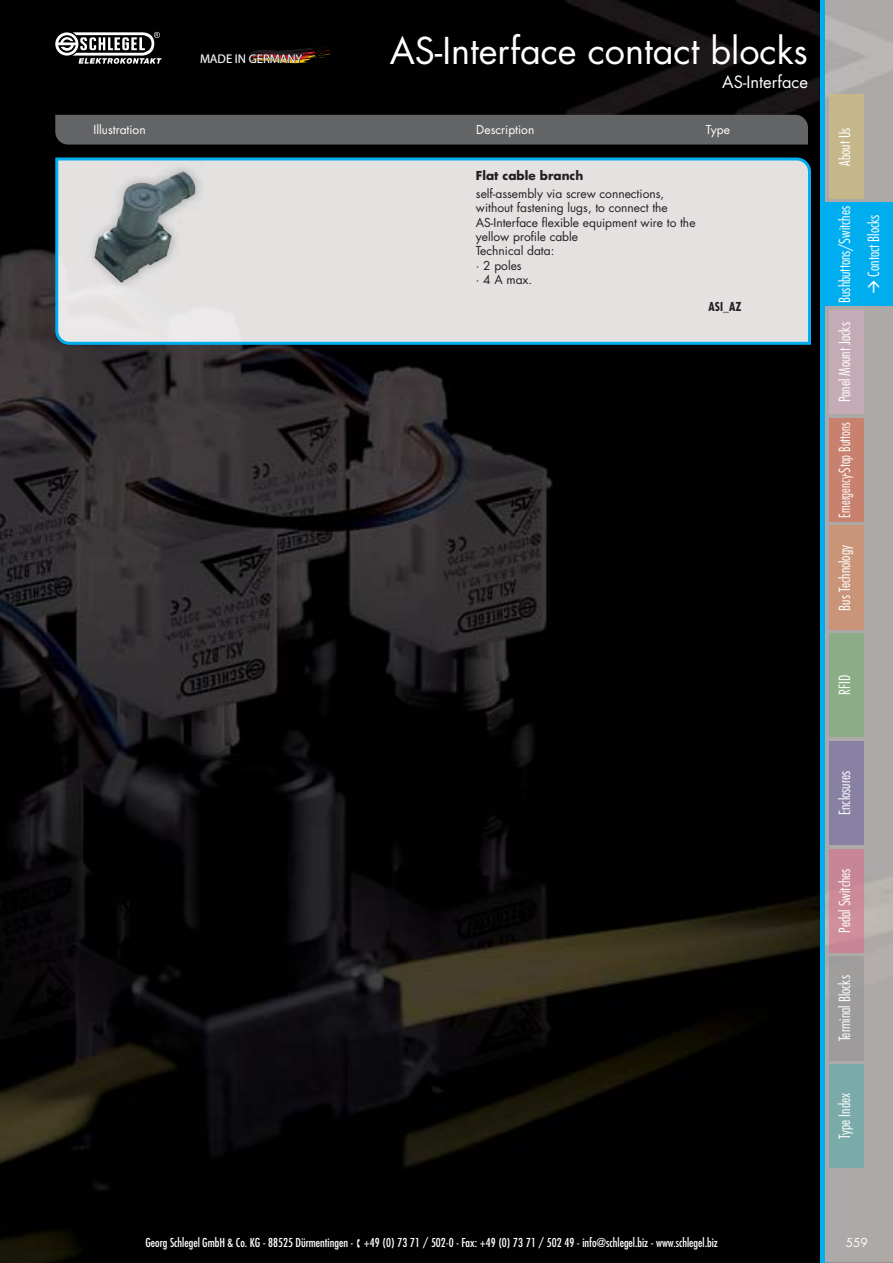
<style>
.page{position:relative;width:893px;height:1263px;background:#fff}
.page>*{position:absolute;margin:0;border:0;box-sizing:border-box;transform-origin:0 0}
.t1{font:36px "Futura Std";color:#fff}
.t2{font:16.5px "Futura Std";color:#fff}
.t3{font:300 condensed 15px/28.8px "Futura Std";color:#fff}
.t4{font:300 condensed 15px "Futura Std";color:#fff;scale:.92 1}
.t5{font:12.6px "Myriad Pro";color:#fff}
.t6{font:12px/14.4px "Futura Std";color:#231f20}
.t7{font:condensed 12px "Futura Std";color:#fff}
.t8{font:12px "Futura Std";color:#fff}
.t9{font:700 12px "Futura Std";color:#231f20}
.t10{font:700 condensed 12px "Futura Std";color:#231f20}
</style>
<div class="page">
<img style="left:13px;top:0;width:880px;height:1263px">
<svg style="left:200px;top:46px;width:135px;height:21px;background:#1a100a"></svg>
<div style="left:829px;top:634px;width:34px;height:103px;background:#8cac87"></div>
<div style="left:829px;top:95px;width:34px;height:103px;background:#c6b78a"></div>
<div style="left:829px;top:1064px;width:34px;height:104px;background:#7baba9"></div>
<div style="left:829px;top:526px;width:34px;height:103px;background:#c99478"></div>
<div style="left:829px;top:310px;width:34px;height:104px;background:#c5abb6"></div>
<div style="left:829px;top:849px;width:34px;height:103px;background:#c98998"></div>
<hr style="left:821px;top:0;width:4px;height:1263px;background:#00aeef">
<div style="left:829px;top:957px;width:34px;height:103px;background:#9d9b9c"></div>
<div style="left:829px;top:741px;width:34px;height:104px;background:#8981a4"></div>
<div style="left:825px;top:203px;width:68px;height:103px;background:#00aeef"></div>
<div style="left:829px;top:418px;width:34px;height:104px;background:#c7816e"></div>
<img style="left:0;top:0;width:13px;height:1263px">
<svg style="left:55px;top:32px;width:107px;height:32px"></svg>
<div style="left:55px;top:115px;width:753px;height:30px;background:#636466"></div>
<svg style="left:54px;top:156px;width:758px;height:190px;background:#d1d6d8"></svg>
<p class="t5" style="left:200px;top:54px;width:104px">MADE IN GERMANY</p>
<h1 class="t1" style="left:390px;top:34px;width:420px">AS-Interface contact blocks</h1>
<h2 class="t2" style="left:722px;top:74px;width:87px">AS-Interface</h2>
<p class="t8" style="left:94px;top:124px;width:54px">Illustration</p>
<p class="t8" style="left:476px;top:124px;width:60px">Description</p>
<p class="t8" style="left:706px;top:124px;width:26px">Type</p>
<p class="t9" style="left:476px;top:170px;width:109px">Flat cable branch</p>
<p class="t6" style="left:476px;top:187px;width:221px">self-assembly via screw connections, without fastening lugs, to connect the<br>AS-Interface flexible equipment wire to the yellow profile cable<br>Technical data:<br>· 2 poles<br>· 4 A max.</p>
<p class="t10" style="left:708px;top:300px;width:35px">ASI_AZ</p>
<p class="t3" style="left:831px;top:166px;width:40px;rotate:-90deg">About Us</p>
<p class="t3" style="left:831px;top:277px;width:72px;text-indent:-26px;rotate:-90deg">Bushbuttons/Switches<br>Contact Blocks</p>
<p class="t3" style="left:831px;top:402px;width:81px;rotate:-90deg">Panel Mount Jacks</p>
<p class="t4" style="left:838px;top:518px;width:105px;rotate:-90deg">Emergency-Stop Buttons</p>
<p class="t3" style="left:831px;top:611px;width:67px;rotate:-90deg">Bus Technology</p>
<p class="t3" style="left:831px;top:695px;width:21px;rotate:-90deg">RFID</p>
<p class="t3" style="left:831px;top:815px;width:46px;rotate:-90deg">Enclosures</p>
<p class="t3" style="left:831px;top:933px;width:66px;rotate:-90deg">Pedal Switches</p>
<p class="t3" style="left:831px;top:1041px;width:68px;rotate:-90deg">Terminal Blocks</p>
<p class="t3" style="left:831px;top:1139px;width:47px;rotate:-90deg">Type Index</p>
<p class="t7" style="left:145px;top:1237px;width:574px">Georg Schlegel GmbH &amp; Co. KG - 88525 Dürmentingen - ▪ +49 (0) 73 71 / 502-0 - Fax: +49 (0) 73 71 / 502 49 - info@schlegel.biz - www.schlegel.biz</p>
<p class="t8" style="left:846px;top:1237px;width:24px">559</p>
</div>
